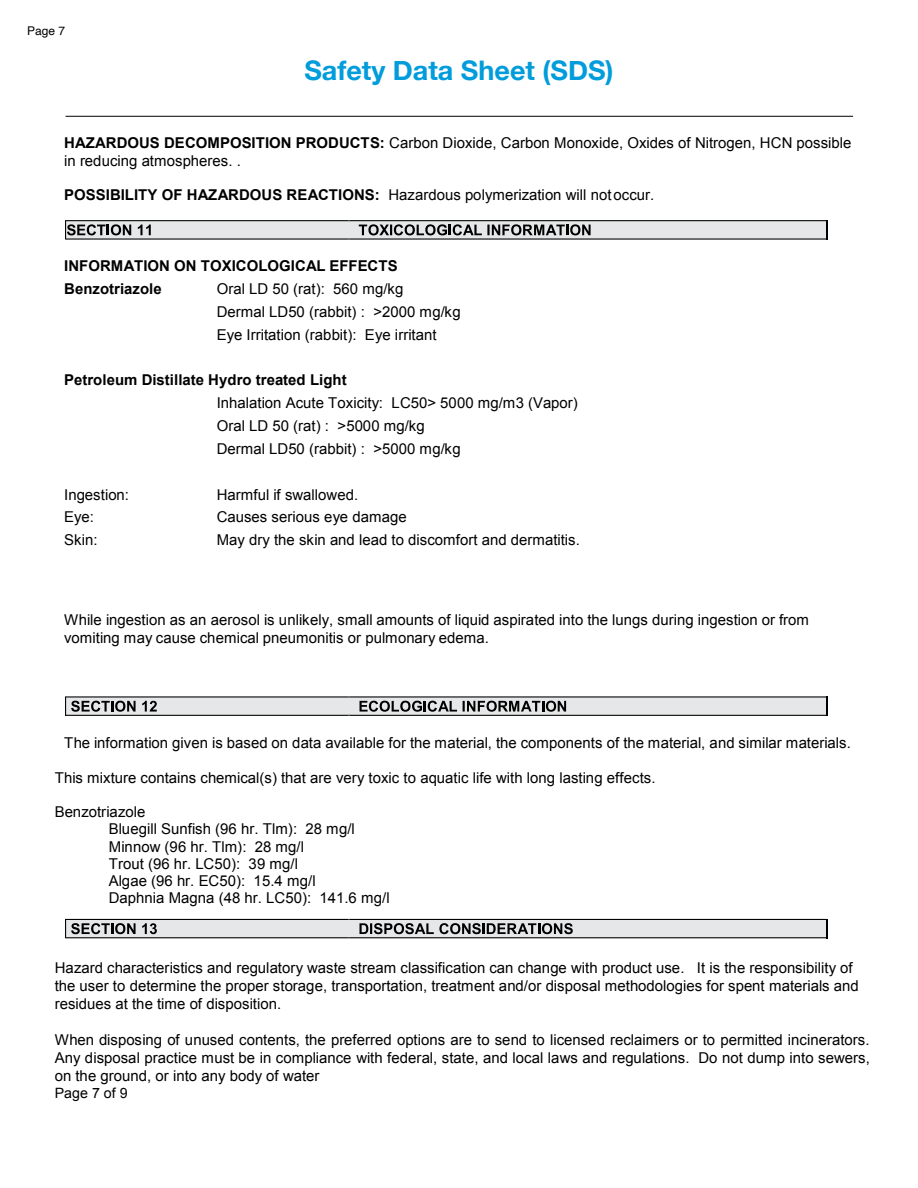
<style>
.page{position:relative;width:918px;height:1188px;background:#fff}
.page>*{position:absolute;margin:0;border:0;box-sizing:border-box;transform-origin:0 0}
.t1{font:700 27px "Helvetica Neue";color:#009cdb}
.t2{font:15px/17.2px "Arial";color:#000}
.t3{font:700 15px/22.6px "Arial";color:#000}
.t4{font:14.25px "Arial";color:#000}
.t5{font:12px "Helvetica";color:#000}
.s1{font-weight:700}
</style>
<div class="page">
<hr style="left:66px;top:116px;width:787px;height:1px;background:#000">
<hr style="left:66px;top:220px;width:283px;height:1px;background:#000">
<hr style="left:349px;top:220px;width:477px;height:1px;background:#000">
<hr style="left:66px;top:239px;width:283px;height:1px;background:#000">
<hr style="left:349px;top:239px;width:477px;height:1px;background:#000">
<img style="left:131px;top:221px;width:696px;height:18px">
<svg style="left:65px;top:220px;width:66px;height:20px"></svg>
<svg style="left:138px;top:225px;width:13px;height:10px"></svg>
<svg style="left:359px;top:224px;width:232px;height:11px;background:#828283"></svg>
<hr style="left:66px;top:696px;width:283px;height:2px;background:#000">
<hr style="left:349px;top:696px;width:477px;height:2px;background:#000">
<hr style="left:66px;top:715px;width:283px;height:1px;background:#000">
<hr style="left:349px;top:715px;width:477px;height:1px;background:#000">
<img style="left:136px;top:697px;width:691px;height:18px">
<svg style="left:65px;top:696px;width:71px;height:20px"></svg>
<svg style="left:142px;top:701px;width:15px;height:11px"></svg>
<svg style="left:360px;top:701px;width:97px;height:11px"></svg>
<svg style="left:463px;top:701px;width:103px;height:11px"></svg>
<img style="left:136px;top:919px;width:691px;height:19px">
<svg style="left:65px;top:919px;width:71px;height:19px"></svg>
<svg style="left:142px;top:923px;width:15px;height:11px"></svg>
<svg style="left:360px;top:923px;width:213px;height:11px;background:#7c7c7d"></svg>
<p class="t5" style="left:27px;top:22px;width:40px">Page 7</p>
<h1 class="t1" style="left:304px;top:50px;width:311px">Safety Data Sheet (SDS)</h1>
<p class="t2" style="left:64px;top:135px;width:789px"><span class="s1">HAZARDOUS DECOMPOSITION PRODUCTS:</span> Carbon Dioxide, Carbon Monoxide, Oxides of Nitrogen, HCN possible in reducing atmospheres. .</p>
<p class="t2" style="left:64px;top:186px;width:592px"><span class="s1">POSSIBILITY OF HAZARDOUS REACTIONS:</span> Hazardous polymerization will notoccur.</p>
<p class="t3" style="left:64px;top:255px;width:335px">INFORMATION ON TOXICOLOGICAL EFFECTS<br>Benzotriazole</p>
<p class="t2" style="left:217px;top:278px;width:245px;line-height:23px">Oral LD 50 (rat): 560 mg/kg<br>Dermal LD50 (rabbit) : &gt;2000 mg/kg<br>Eye Irritation (rabbit): Eye irritant</p>
<p class="t3" style="left:64px;top:369px;width:284px">Petroleum Distillate Hydro treated Light</p>
<p class="t2" style="left:217px;top:392px;width:363px;line-height:22.8px">Inhalation Acute Toxicity: LC50&gt; 5000 mg/m3 (Vapor)<br>Oral LD 50 (rat) : &gt;5000 mg/kg<br>Dermal LD50 (rabbit) : &gt;5000 mg/kg</p>
<p class="t2" style="left:64px;top:486px;width:66px">Ingestion:</p>
<p class="t2" style="left:217px;top:486px;width:143px">Harmful if swallowed.</p>
<p class="t2" style="left:64px;top:509px;width:31px">Eye:</p>
<p class="t2" style="left:217px;top:509px;width:192px">Causes serious eye damage</p>
<p class="t2" style="left:64px;top:532px;width:35px">Skin:</p>
<p class="t2" style="left:217px;top:532px;width:365px">May dry the skin and lead to discomfort and dermatitis.</p>
<p class="t2" style="left:64px;top:612px;width:746px">While ingestion as an aerosol is unlikely, small amounts of liquid aspirated into the lungs during ingestion or from vomiting may cause chemical pneumonitis or pulmonary edema.</p>
<p class="t2" style="left:64px;top:735px;width:788px">The information given is based on data available for the material, the components of the material, and similar materials.</p>
<p class="t2" style="left:55px;top:769px;width:602px">This mixture contains chemical(s) that are very toxic to aquatic life with long lasting effects.</p>
<p class="t2" style="left:109px;top:803px;width:282px;text-indent:-54px">Benzotriazole<br>Bluegill Sunfish (96 hr. Tlm): 28 mg/l<br>Minnow (96 hr. Tlm): 28 mg/l<br>Trout (96 hr. LC50): 39 mg/l<br>Algae (96 hr. EC50): 15.4 mg/l<br>Daphnia Magna (48 hr. LC50): 141.6 mg/l</p>
<p class="t2" style="left:55px;top:959px;width:806px;line-height:18px">Hazard characteristics and regulatory waste stream classification can change with product use. It is the responsibility of the user to determine the proper storage, transportation, treatment and/or disposal methodologies for spent materials and residues at the time of disposition.</p>
<p class="t2" style="left:55px;top:1031px;width:817px;line-height:18px;text-align:justify">When disposing of unused contents, the preferred options are to send to licensed reclaimers or to permitted incinerators.<br>Any disposal practice must be in compliance with federal, state, and local laws and regulations. Do not dump into sewers, on the ground, or into any body of water</p>
<p class="t4" style="left:55px;top:1084px;width:75px">Page 7 of 9</p>
</div>
